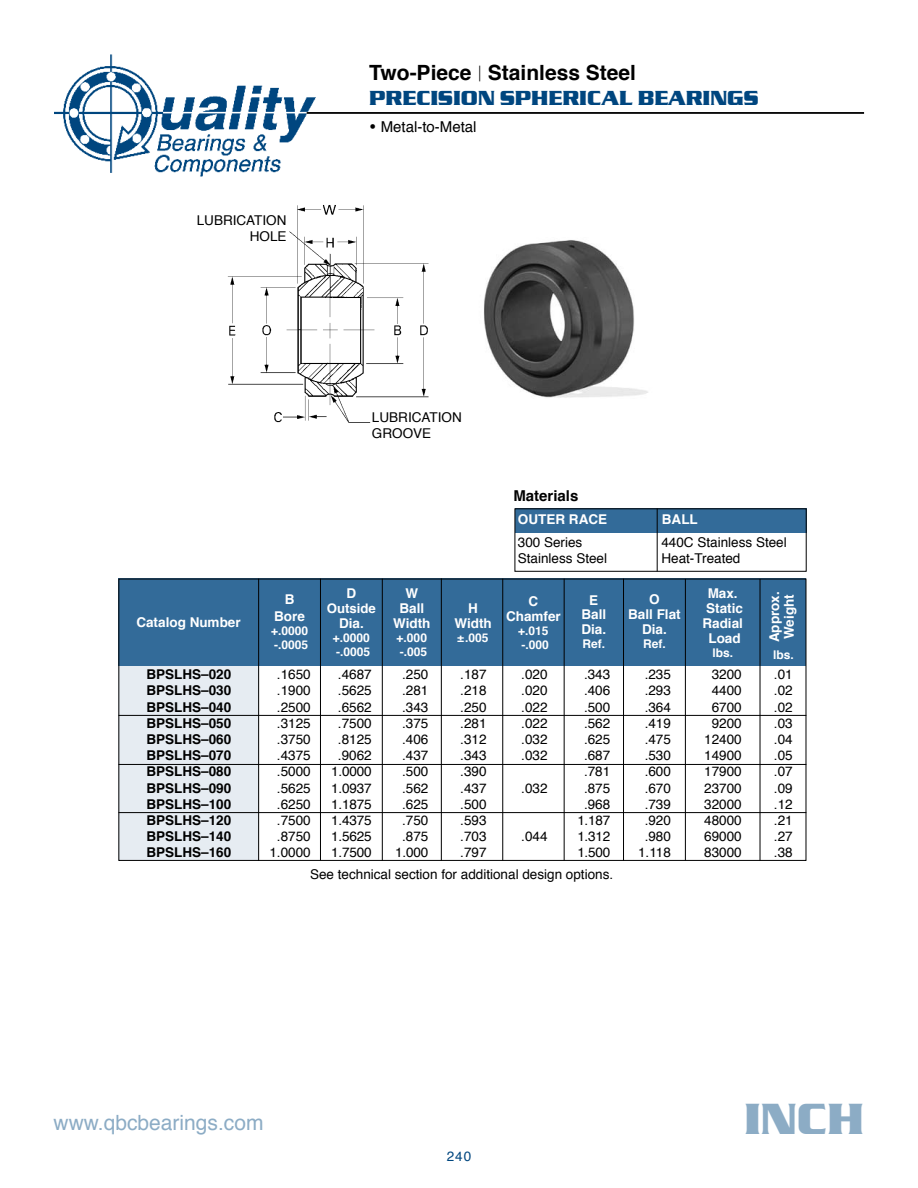
<style>
.page{position:relative;width:918px;height:1188px;background:#fff}
.page>*{position:absolute;margin:0;border:0;box-sizing:border-box;transform-origin:0 0}
.t1{font:700 45px "Serpentine D";color:#8cacc5}
.t2{font:700 21px "Serpentine D";color:#00467f}
.t3{font:700 21px "Helvetica";color:#000}
.t4{font:21px "Helvetica";color:#8cacc5}
.t5{font:15px "Helvetica";color:#000}
.t6{font:700 15px "Helvetica";color:#000}
.t7{font:13.5px/16.2px "Helvetica";color:#000;text-align:center}
.t8{font:700 13.5px/16.2px "Helvetica";color:#000;text-align:justify}
.t9{font:700 13.5px/14.9px "Helvetica";color:#fff;text-align:center}
.t10{font:13.5px "Helvetica";color:#00467f}
.t11{font:700 13.2px "Helvetica";color:#fff}
.t12{font:700 12px/14.4px "Helvetica";color:#fff}
.s1{font-family:"Helvetica Neue";font-weight:100}
.s2{font-size:21px}
</style>
<div class="page">
<img style="left:54px;top:54px;width:262px;height:123px">
<hr style="left:307px;top:112px;width:557px;height:2px;background:#000">
<img style="left:484px;top:240px;width:164px;height:158px">
<div style="left:118px;top:666px;width:141px;height:195px;background:#e6ecf2"></div>
<div style="left:118px;top:579px;width:688px;height:87px;background:#336b99"></div>
<hr style="left:258px;top:579px;width:1px;height:282px;background:#000">
<hr style="left:320px;top:579px;width:1px;height:281px;background:#000">
<hr style="left:118px;top:715px;width:688px;height:1px;background:#000">
<hr style="left:118px;top:764px;width:688px;height:1px;background:#000">
<hr style="left:382px;top:579px;width:1px;height:282px;background:#000">
<hr style="left:502px;top:579px;width:1px;height:281px;background:#000">
<hr style="left:441px;top:578px;width:1px;height:283px;background:#000">
<hr style="left:564px;top:579px;width:1px;height:281px;background:#000">
<hr style="left:623px;top:579px;width:1px;height:282px;background:#000">
<hr style="left:760px;top:579px;width:1px;height:282px;background:#000">
<hr style="left:685px;top:579px;width:1px;height:281px;background:#000">
<hr style="left:118px;top:812px;width:688px;height:1px;background:#000">
<div style="left:515px;top:509px;width:292px;height:24px;background:#336b99"></div>
<div style="left:515px;top:508px;width:292px;height:64px;border:1px solid #000"></div>
<hr style="left:657px;top:508px;width:1px;height:63px;background:#000">
<img style="left:227px;top:205px;width:202px;height:218px">
<h2 class="t3" style="left:369px;top:54px;width:268px">Two-Piece <span class="s1">|</span> Stainless Steel</h2>
<h2 class="t2" style="left:369px;top:86px;width:391px">PRECISION SPHERICAL BEARINGS</h2>
<p class="t7" style="left:197px;top:212px;width:91px;text-align:right">LUBRICATION<br>HOLE</p>
<p class="t5" style="left:369px;top:114px;width:109px"><span class="s2">•</span> Metal-to-Metal</p>
<p class="t9" style="left:136px;top:615px;width:106px">Catalog Number</p>
<p class="t7" style="left:372px;top:409px;width:91px;text-align:left">LUBRICATION<br>GROOVE</p>
<p class="t9" style="left:274px;top:591px;width:32px;line-height:16.2px">B<br>Bore</p>
<p class="t12" style="left:271px;top:623px;width:39px">+.0000 -.0005</p>
<p class="t9" style="left:347px;top:585px;width:11px">D</p>
<p class="t11" style="left:327px;top:596px;width:51px">Outside</p>
<p class="t9" style="left:339px;top:615px;width:26px">Dia.</p>
<p class="t12" style="left:333px;top:630px;width:39px">+.0000 -.0005</p>
<p class="t9" style="left:393px;top:585px;width:39px">W<br>Ball<br>Width</p>
<p class="t12" style="left:397px;top:630px;width:32px">+.000 -.005</p>
<p class="t9" style="left:454px;top:600px;width:39px">H<br>Width</p>
<p class="t12" style="left:457px;top:630px;width:33px">±.005</p>
<p class="t6" style="left:513px;top:482px;width:67px">Materials</p>
<p class="t9" style="left:518px;top:511px;width:91px">OUTER RACE</p>
<p class="t9" style="left:662px;top:511px;width:37px">BALL</p>
<p class="t7" style="left:518px;top:534px;width:91px;text-align:left">300 Series<br>Stainless Steel</p>
<p class="t7" style="left:661px;top:534px;width:127px;text-align:left">440C Stainless Steel<br>Heat-Treated</p>
<p class="t9" style="left:506px;top:593px;width:56px">C<br>Chamfer</p>
<p class="t12" style="left:518px;top:623px;width:32px">+.015 -.000</p>
<p class="t9" style="left:581px;top:592px;width:26px">E<br>Ball<br>Dia.</p>
<p class="t12" style="left:582px;top:635px;width:24px">Ref.</p>
<p class="t9" style="left:628px;top:591px;width:54px">O<br>Ball Flat<br>Dia.</p>
<p class="t12" style="left:643px;top:636px;width:24px">Ref.</p>
<p class="t9" style="left:702px;top:585px;width:42px">Max.<br>Static<br>Radial<br>Load</p>
<p class="t12" style="left:712px;top:645px;width:22px">lbs.</p>
<p class="t9" style="left:766px;top:642px;width:53px;text-align:left;rotate:-90deg">Approx.<br>Weight</p>
<p class="t12" style="left:773px;top:647px;width:22px">lbs.</p>
<p class="t8" style="left:146px;top:666px;width:86px">BPSLHS–020<br>BPSLHS–030<br>BPSLHS–040<br>BPSLHS–050<br>BPSLHS–060<br>BPSLHS–070<br>BPSLHS–080<br>BPSLHS–090<br>BPSLHS–100<br>BPSLHS–120<br>BPSLHS–140<br>BPSLHS–160</p>
<p class="t7" style="left:331px;top:666px;width:42px">.4687 .5625 .6562 .7500 .8125 .9062<br>1.0000<br>1.0937<br>1.1875<br>1.4375<br>1.5625<br>1.7500</p>
<p class="t7" style="left:269px;top:666px;width:43px">.1650 .1900 .2500 .3125 .3750 .4375 .5000 .5625 .6250 .7500 .8750<br>1.0000</p>
<p class="t7" style="left:521px;top:666px;width:28px;text-align:justify">.020 .020 .022 .022 .032 .032</p>
<p class="t7" style="left:395px;top:666px;width:35px">.250 .281 .343 .375 .406 .437 .500 .562 .625 .750 .875<br>1.000</p>
<p class="t7" style="left:460px;top:666px;width:28px;text-align:justify">.187 .218 .250 .281 .312 .343 .390 .437 .500 .593 .703 .797</p>
<p class="t7" style="left:521px;top:779px;width:28px">.032</p>
<p class="t7" style="left:521px;top:828px;width:28px">.044</p>
<p class="t7" style="left:577px;top:666px;width:34px">.343 .406 .500 .562 .625 .687 .781 .875 .968<br>1.187<br>1.312<br>1.500</p>
<p class="t7" style="left:638px;top:666px;width:34px">.235 .293 .364 .419 .475 .530 .600 .670 .739 .920 .980<br>1.118</p>
<p class="t7" style="left:774px;top:666px;width:20px;text-align:justify">.01 .02 .02 .03 .04 .05 .07 .09 .12 .21 .27 .38</p>
<p class="t7" style="left:704px;top:666px;width:39px">3200<br>4400<br>6700<br>9200<br>12400<br>14900<br>17900<br>23700<br>32000<br>48000<br>69000<br>83000</p>
<p class="t7" style="left:310px;top:866px;width:305px">See technical section for additional design options.</p>
<h2 class="t4" style="left:54px;top:1104px;width:212px">www.qbcbearings.com</h2>
<p class="t10" style="left:447px;top:1144px;width:26px">240</p>
<h1 class="t1" style="left:744px;top:1094px;width:122px">INCH</h1>
</div>
